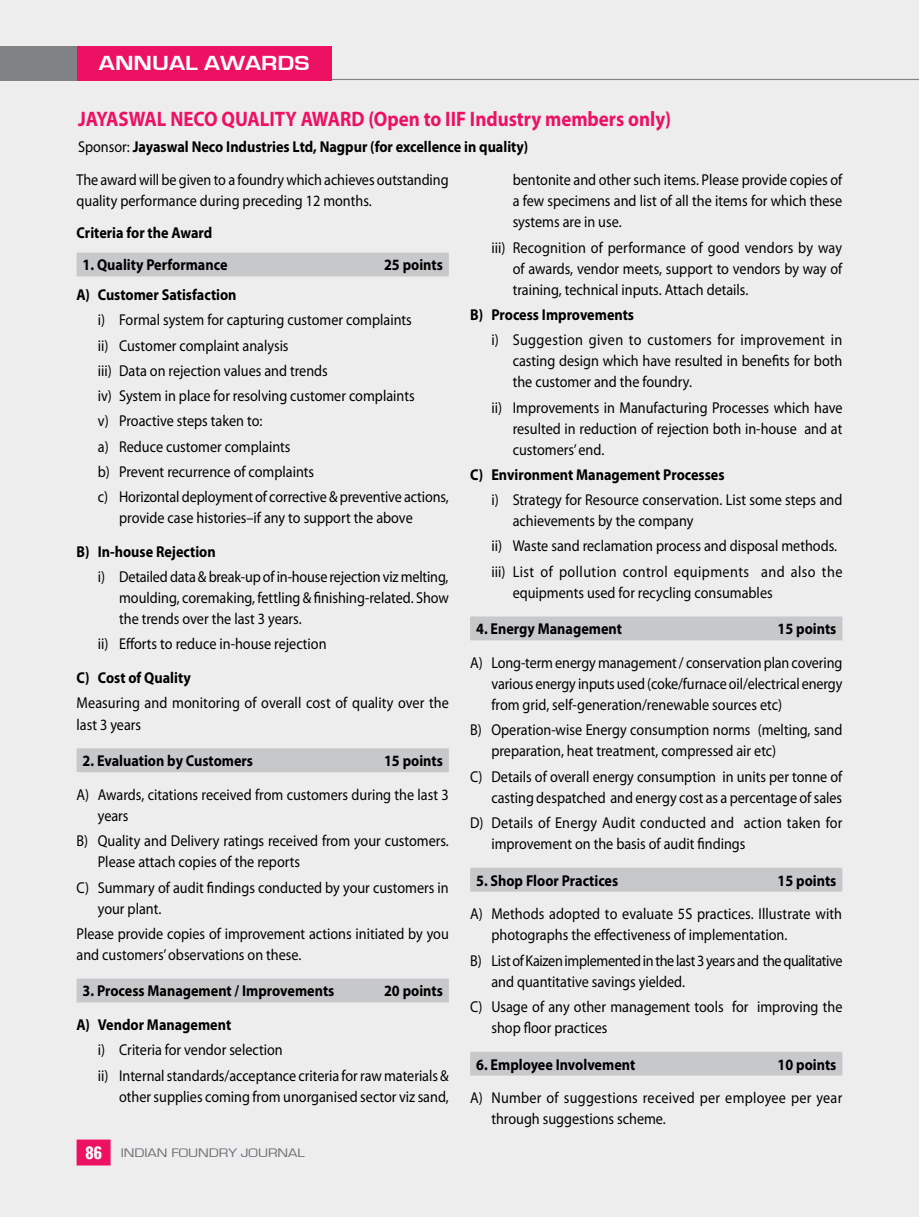
<style>
.page{position:relative;width:919px;height:1217px;background:#fff}
.page>*{position:absolute;margin:0;border:0;box-sizing:border-box;transform-origin:0 0}
.t1{font:700 21px "Myriad Pro";color:#ed1164;scale:.9 1}
.t2{font:700 21px "Eurostile";color:#fff;scale:1.2 1}
.t3{font:15.75px/21px "Myriad Pro";color:#000;scale:.9 1}
.t4{font:700 15.75px "Myriad Pro";color:#000;scale:.9 1}
.t5{font:15.75px/21px "Myriad Pro";letter-spacing:-.025em;color:#000;scale:.9 1}
.t6{font:15.75px/21px "Myriad Pro";letter-spacing:.02em;color:#000;scale:.9 1}
.t7{font:12.75px "Eurostile";color:#6d6e71;scale:1.2 1}
.s1{font-weight:400}
.s2{font-family:"Helvetica";font-weight:900;font-stretch:condensed;font-size:16.5px;color:#fff}
</style>
<div class="page">
<hr style="left:918px;top:0;width:1px;height:1216px;background:#ededee">
<div style="left:0;top:0;width:918px;height:1216px;background:#ededee"></div>
<div style="left:77px;top:1139px;width:34px;height:26px;background:#ed1164;border:2px solid #ed1164"></div>
<div style="left:77px;top:252px;width:372px;height:24px;background:#c7c8ca"></div>
<div style="left:77px;top:748px;width:372px;height:24px;background:#c7c8ca"></div>
<div style="left:77px;top:978px;width:372px;height:24px;background:#c7c8ca"></div>
<hr style="left:77px;top:79px;width:841px;height:1px;background:#808285">
<div style="left:77px;top:46px;width:255px;height:34px;background:#ed1164"></div>
<div style="left:0;top:46px;width:77px;height:34px;background:#808285"></div>
<div style="left:470px;top:616px;width:372px;height:24px;background:#c7c8ca"></div>
<div style="left:470px;top:868px;width:372px;height:23px;background:#c7c8ca"></div>
<div style="left:470px;top:1052px;width:372px;height:23px;background:#c7c8ca"></div>
<h1 class="t2" style="left:99px;top:52px;width:58px">ANNUAL</h1>
<h1 class="t2" style="left:204px;top:52px;width:49px">AWARD</h1>
<h1 class="t2" style="left:294px;top:52px;width:14px">S</h1>
<h1 class="t1" style="left:78px;top:106px;width:660px">JAYASWAL NECO QUALITY AWARD (Open to IIF Industry members only)</h1>
<p class="t4" style="left:78px;top:136px;width:502px"><span class="s1">Sponsor:</span> Jayaswal Neco Industries Ltd, Nagpur (for excellence in quality)</p>
<p class="t3" style="left:77px;top:169px;width:415px">The award will be given to a foundry which achieves outstanding quality performance during preceding 12 months.</p>
<p class="t4" style="left:77px;top:222px;width:152px">Criteria for the Award</p>
<p class="t4" style="left:83px;top:255px;width:162px">1. Quality Performance</p>
<p class="t4" style="left:384px;top:255px;width:67px">25 points</p>
<p class="t4" style="left:77px;top:284px;width:179px">A) Customer Satisfaction</p>
<p class="t3" style="left:98px;top:307px;width:391px;line-height:25.2px">i) Formal system for capturing customer complaints<br>ii) Customer complaint analysis<br>iii) Data on rejection values and trends<br>iv) System in place for resolving customer complaints<br>v) Proactive steps taken to:<br>a) Reduce customer complaints<br>b) Prevent recurrence of complaints<br>c) Horizontal deployment of corrective &amp; preventive actions,</p>
<p class="t3" style="left:119px;top:507px;width:328px">provide case histories–if any to support the above</p>
<p class="t4" style="left:77px;top:541px;width:156px">B) In-house Rejection</p>
<p class="t3" style="left:119px;top:566px;width:368px;text-align:justify;text-indent:-21px">i) Detailed data &amp; break-up of in-house rejection viz melting, moulding, coremaking, fettling &amp; finishing-related. Show the trends over the last 3 years.</p>
<p class="t3" style="left:98px;top:633px;width:256px">ii) Efforts to reduce in-house rejection</p>
<p class="t4" style="left:77px;top:667px;width:128px">C) Cost of Quality</p>
<p class="t3" style="left:77px;top:692px;width:415px">Measuring and monitoring of overall cost of quality over the last 3 years</p>
<p class="t4" style="left:83px;top:750px;width:191px">2. Evaluation by Customers</p>
<p class="t4" style="left:384px;top:750px;width:67px">15 points</p>
<p class="t3" style="left:98px;top:783px;width:391px;text-indent:-21px">A) Awards, citations received from customers during the last 3 years</p>
<p class="t3" style="left:98px;top:830px;width:391px;text-indent:-21px">B) Quality and Delivery ratings received from your customers.<br>Please attach copies of the reports</p>
<p class="t3" style="left:98px;top:876px;width:391px;text-indent:-21px">C) Summary of audit findings conducted by your customers in your plant.</p>
<p class="t3" style="left:77px;top:922px;width:415px">Please provide copies of improvement actions initiated by you and customers’ observations on these.</p>
<p class="t4" style="left:83px;top:980px;width:281px">3. Process Management / Improvements</p>
<p class="t4" style="left:384px;top:980px;width:67px">20 points</p>
<p class="t4" style="left:77px;top:1014px;width:173px">A) Vendor Management</p>
<p class="t3" style="left:98px;top:1037px;width:391px;line-height:25.2px">i) Criteria for vendor selection<br>ii) Internal standards/acceptance criteria for raw materials &amp;</p>
<p class="t3" style="left:119px;top:1085px;width:368px">other supplies coming from unorganised sector viz sand,</p>
<p class="t7" style="left:86px;top:1145px;width:184px"><span class="s2">86</span> INDIAN FOUNDRY JOURNAL</p>
<p class="t3" style="left:512px;top:169px;width:368px;text-align:justify">bentonite and other such items. Please provide copies of a few specimens and list of all the items for which these systems are in use.</p>
<p class="t3" style="left:512px;top:237px;width:368px;text-align:justify;text-indent:-21px">iii) Recognition of performance of good vendors by way of awards, vendor meets, support to vendors by way of training, technical inputs. Attach details.</p>
<p class="t4" style="left:470px;top:304px;width:184px">B) Process Improvements</p>
<p class="t3" style="left:512px;top:329px;width:368px;text-align:justify;text-indent:-21px">i) Suggestion given to customers for improvement in casting design which have resulted in benefits for both the customer and the foundry.</p>
<p class="t3" style="left:512px;top:396px;width:368px;text-align:justify;text-indent:-21px">ii) Improvements in Manufacturing Processes which have resulted in reduction of rejection both in-house and at customers’ end.</p>
<p class="t4" style="left:470px;top:464px;width:284px">C) Environment Management Processes</p>
<p class="t3" style="left:512px;top:489px;width:368px;text-indent:-21px">i) Strategy for Resource conservation. List some steps and achievements by the company</p>
<p class="t3" style="left:491px;top:533px;width:391px;line-height:25.2px">ii) Waste sand reclamation process and disposal methods. iii) List of pollution control equipments and also the</p>
<p class="t3" style="left:512px;top:581px;width:290px">equipments used for recycling consumables</p>
<p class="t4" style="left:476px;top:618px;width:164px">4. Energy Management</p>
<p class="t4" style="left:777px;top:618px;width:67px">15 points</p>
<p class="t3" style="left:491px;top:652px;width:391px;text-align:justify;text-indent:-21px">A) Long-term energy management / conservation plan covering various energy inputs used (coke/furnace oil/electrical energy from grid, self-generation/renewable sources etc)</p>
<p class="t3" style="left:491px;top:719px;width:391px;text-indent:-21px">B) Operation-wise Energy consumption norms (melting, sand preparation, heat treatment, compressed air etc)</p>
<p class="t3" style="left:470px;top:765px;width:415px;text-align:right">C) Details of overall energy consumption in units per tonne of casting despatched and energy cost as a percentage of sales</p>
<p class="t3" style="left:491px;top:811px;width:391px;text-indent:-21px">D) Details of Energy Audit conducted and action taken for improvement on the basis of audit findings</p>
<p class="t4" style="left:476px;top:869px;width:159px">5. Shop Floor Practices</p>
<p class="t4" style="left:777px;top:869px;width:67px">15 points</p>
<p class="t3" style="left:491px;top:903px;width:391px;text-indent:-21px">A) Methods adopted to evaluate 5S practices. Illustrate with photographs the effectiveness of implementation.</p>
<p class="t5" style="left:491px;top:949px;width:391px;text-indent:-21px">B) List of Kaizen implemented in the last 3 years and the qualitative and quantitative savings yielded.</p>
<p class="t3" style="left:491px;top:995px;width:391px;text-indent:-21px">C) Usage of any other management tools for improving the shop floor practices</p>
<p class="t4" style="left:476px;top:1053px;width:178px">6. Employee Involvement</p>
<p class="t4" style="left:777px;top:1053px;width:67px">10 points</p>
<p class="t6" style="left:491px;top:1087px;width:391px;text-indent:-21px">A) Number of suggestions received per employee per year through suggestions scheme.</p>
</div>
